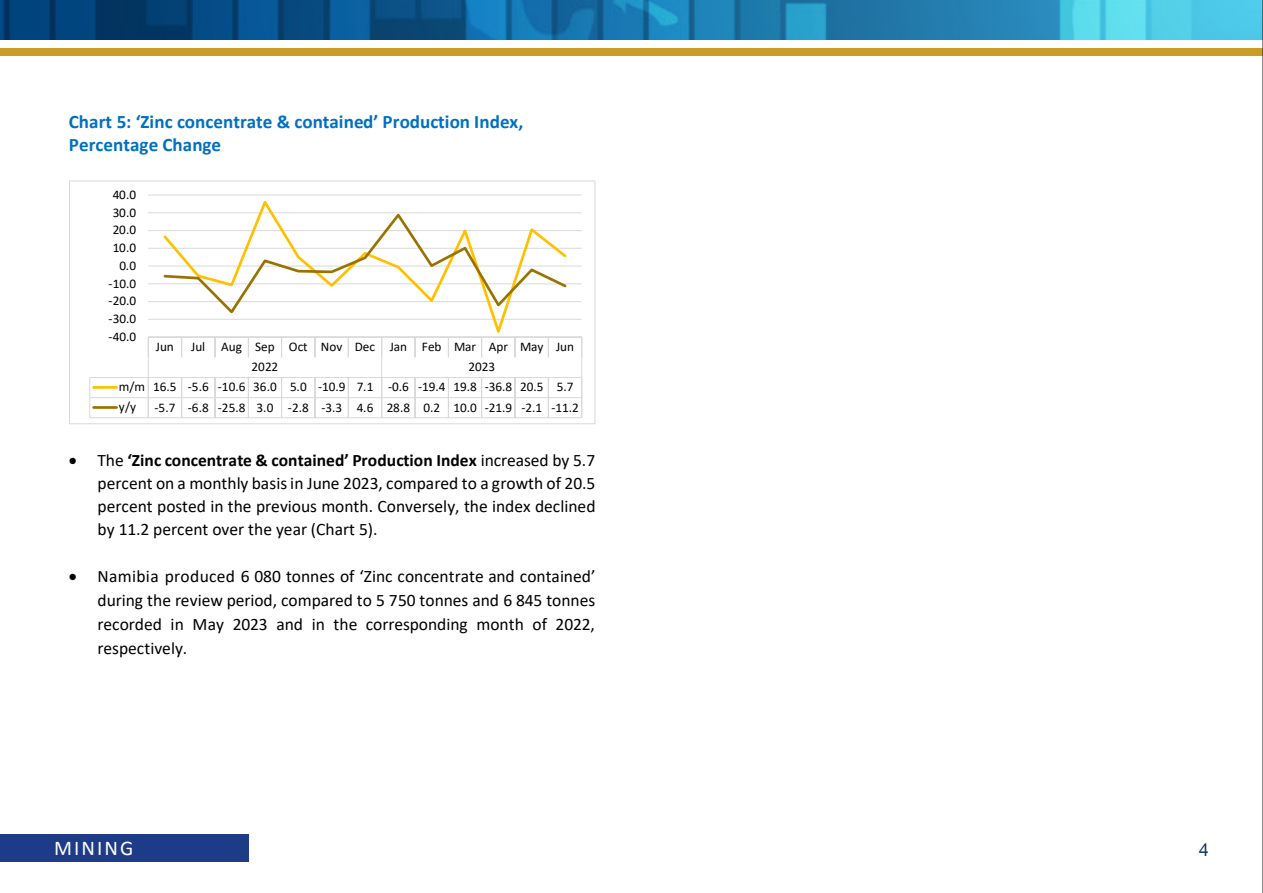
<style>
.page{position:relative;width:1263px;height:893px;background:#fff}
.page>*{position:absolute;margin:0;border:0;box-sizing:border-box;transform-origin:0 0}
.t1{font:21px "Calibri";letter-spacing:.1em;color:#fff}
.t2{font:700 19.05px/23.9px "Calibri";letter-spacing:.005em;color:#0070c0}
.t3{font:17.55px/23.1px "Calibri";color:#000;text-align:justify}
.t4{font:13.2px/20px "Calibri";letter-spacing:-.005em;color:#000}
.s1{font-weight:700}
</style>
<div class="page">
<div style="left:0;top:834px;width:249px;height:27px;background:#1d3b87"></div>
<img style="left:0;top:0;width:1262px;height:39px">
<div style="left:0;top:49px;width:1263px;height:7px;background:#ca9e25"></div>
<hr style="left:1262px;top:0;width:1px;height:893px;background:#231f20">
<hr style="left:148px;top:319px;width:434px;height:1px;background:#d9d9d9">
<hr style="left:148px;top:301px;width:434px;height:1px;background:#d9d9d9">
<hr style="left:148px;top:283px;width:434px;height:1px;background:#d9d9d9">
<hr style="left:148px;top:248px;width:434px;height:1px;background:#d9d9d9">
<hr style="left:148px;top:230px;width:434px;height:1px;background:#d9d9d9">
<hr style="left:148px;top:212px;width:434px;height:1px;background:#d9d9d9">
<hr style="left:148px;top:195px;width:434px;height:1px;background:#d9d9d9">
<hr style="left:148px;top:266px;width:434px;height:1px;background:#d9d9d9">
<hr style="left:148px;top:337px;width:434px;height:1px;background:#d9d9d9">
<svg style="left:181px;top:340px;width:1px;height:17px"></svg>
<svg style="left:215px;top:340px;width:1px;height:17px"></svg>
<svg style="left:248px;top:340px;width:1px;height:17px"></svg>
<svg style="left:281px;top:340px;width:1px;height:17px"></svg>
<svg style="left:314px;top:340px;width:1px;height:17px"></svg>
<svg style="left:348px;top:340px;width:1px;height:17px"></svg>
<svg style="left:415px;top:340px;width:1px;height:17px"></svg>
<svg style="left:448px;top:340px;width:1px;height:17px"></svg>
<svg style="left:481px;top:340px;width:1px;height:17px"></svg>
<svg style="left:514px;top:340px;width:1px;height:17px"></svg>
<svg style="left:548px;top:340px;width:1px;height:17px"></svg>
<hr style="left:90px;top:377px;width:492px;height:1px;background:#d9d9d9">
<hr style="left:94px;top:386px;width:23px;height:3px;background:#ffc000">
<hr style="left:90px;top:397px;width:492px;height:1px;background:#d9d9d9">
<svg style="left:89px;top:378px;width:1px;height:40px"></svg>
<hr style="left:90px;top:417px;width:492px;height:1px;background:#d9d9d9">
<svg style="left:148px;top:338px;width:1px;height:79px"></svg>
<svg style="left:181px;top:378px;width:1px;height:39px"></svg>
<svg style="left:215px;top:378px;width:1px;height:39px"></svg>
<svg style="left:248px;top:378px;width:1px;height:39px"></svg>
<svg style="left:281px;top:378px;width:1px;height:39px"></svg>
<svg style="left:314px;top:378px;width:1px;height:39px"></svg>
<svg style="left:348px;top:378px;width:1px;height:39px"></svg>
<svg style="left:381px;top:340px;width:1px;height:77px"></svg>
<svg style="left:415px;top:378px;width:1px;height:39px"></svg>
<svg style="left:448px;top:378px;width:1px;height:39px"></svg>
<svg style="left:481px;top:378px;width:1px;height:39px"></svg>
<svg style="left:514px;top:378px;width:1px;height:39px"></svg>
<svg style="left:548px;top:378px;width:1px;height:39px"></svg>
<svg style="left:581px;top:338px;width:1px;height:79px"></svg>
<hr style="left:94px;top:406px;width:23px;height:3px;background:#997300">
<svg style="left:161px;top:201px;width:408px;height:139px"></svg>
<svg style="left:162px;top:210px;width:407px;height:106px"></svg>
<div style="left:69px;top:181px;width:526px;height:243px;border:1px solid #d9d9d9"></div>
<p class="t2" style="left:69px;top:109px;width:456px">Chart 5: ‘Zinc concentrate &amp; contained’ Production Index,<br>Percentage Change</p>
<p class="t4" style="left:113px;top:184px;width:25px">40.0</p>
<p class="t4" style="left:113px;top:202px;width:25px">30.0</p>
<p class="t4" style="left:113px;top:220px;width:25px">20.0</p>
<p class="t4" style="left:113px;top:237px;width:25px">10.0</p>
<p class="t4" style="left:119px;top:255px;width:18px">0.0</p>
<p class="t4" style="left:109px;top:273px;width:29px">-10.0</p>
<p class="t4" style="left:109px;top:291px;width:29px">-20.0</p>
<p class="t4" style="left:109px;top:308px;width:29px">-30.0</p>
<p class="t4" style="left:109px;top:326px;width:29px">-40.0</p>
<p class="t4" style="left:156px;top:336px;width:20px">Jun</p>
<p class="t4" style="left:252px;top:336px;width:324px;text-indent:-60px">Jul Aug Sep Oct Nov Dec Jan Feb Mar Apr May Jun<br>2022</p>
<p class="t4" style="left:119px;top:357px;width:456px;text-indent:349px">2023<br>m/m 16.5 -5.6 -10.6 36.0 5.0 -10.9 7.1 -0.6 -19.4 19.8 -36.8 20.5 5.7 y/y</p>
<p class="t4" style="left:155px;top:397px;width:426px">-5.7 -6.8 -25.8 3.0 -2.8 -3.3 4.6 28.8 0.2 10.0 -21.9 -2.1 -11.2</p>
<p class="t3" style="left:98px;top:448px;width:499px;text-indent:-29px">• The <span class="s1">‘Zinc concentrate &amp; contained’ Production Index</span> increased by 5.7 percent on a monthly basis in June 2023, compared to a growth of 20.5 percent posted in the previous month. Conversely, the index declined by 11.2 percent over the year (Chart 5).</p>
<p class="t3" style="left:98px;top:564px;width:499px;line-height:23.9px;text-indent:-29px">• Namibia produced 6 080 tonnes of ‘Zinc concentrate and contained’ during the review period, compared to 5 750 tonnes and 6 845 tonnes recorded in May 2023 and in the corresponding month of 2022, respectively.</p>
<p class="t1" style="left:54px;top:833px;width:81px">MINING</p>
</div>
